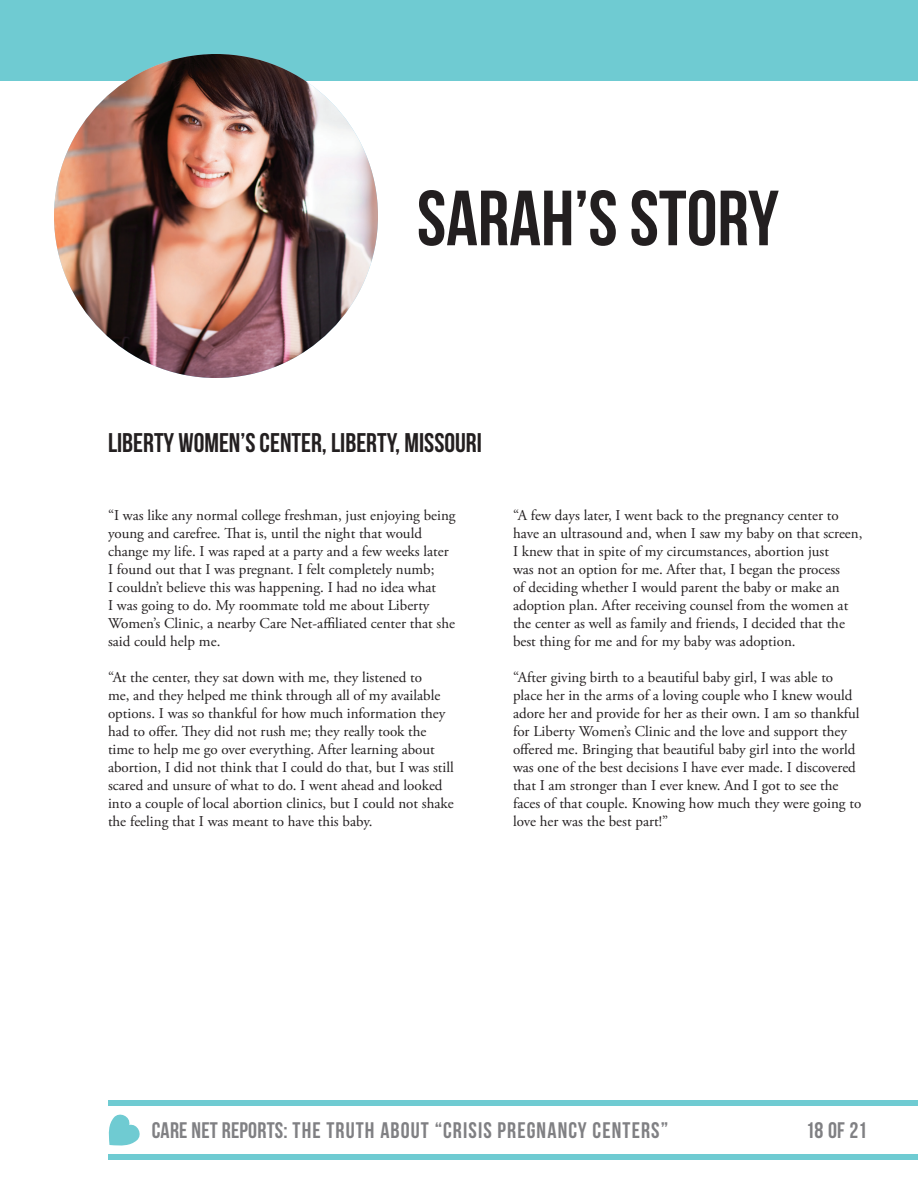
<style>
.page{position:relative;width:918px;height:1188px;background:#fff}
.page>*{position:absolute;margin:0;border:0;box-sizing:border-box;transform-origin:0 0}
.t1{font:78px "Bebas Neue";color:#231f20}
.t2{font:27px "Bebas Neue";color:#231f20}
.t3{font:22.5px "Bebas Neue";letter-spacing:.05em;color:#808083}
.t4{font:15px/18px "Adobe Garamond Pro";color:#231f20}
</style>
<div class="page">
<div style="left:0;top:0;width:918px;height:81px;background:#6fcbd2"></div>
<div style="left:108px;top:1154px;width:810px;height:6px;background:#6fcbd2"></div>
<div style="left:108px;top:1101px;width:810px;height:5px;background:#6fcbd2"></div>
<svg style="left:108px;top:1115px;width:32px;height:31px"></svg>
<img style="left:54px;top:54px;width:324px;height:324px;border-radius:162px">
<h1 class="t1" style="left:417px;top:176px;width:363px">SARAH’S STORY</h1>
<h2 class="t2" style="left:108px;top:428px;width:375px">LIBERTY WOMEN’S CENTER, LIBERTY, MISSOURI</h2>
<p class="t4" style="left:108px;top:506px;width:349px">“I was like any normal college freshman, just enjoying being young and carefree. That is, until the night that would change my life. I was raped at a party and a few weeks later I found out that I was pregnant. I felt completely numb;<br>I couldn’t believe this was happening. I had no idea what<br>I was going to do. My roommate told me about Liberty Women’s Clinic, a nearby Care Net-affiliated center that she said could help me.</p>
<p class="t4" style="left:108px;top:668px;width:347px">“At the center, they sat down with me, they listened to<br>me, and they helped me think through all of my available options. I was so thankful for how much information they had to offer. They did not rush me; they really took the time to help me go over everything. After learning about abortion, I did not think that I could do that, but I was still scared and unsure of what to do. I went ahead and looked into a couple of local abortion clinics, but I could not shake the feeling that I was meant to have this baby.</p>
<p class="t4" style="left:513px;top:506px;width:351px">“A few days later, I went back to the pregnancy center to have an ultrasound and, when I saw my baby on that screen, I knew that in spite of my circumstances, abortion just<br>was not an option for me. After that, I began the process<br>of deciding whether I would parent the baby or make an adoption plan. After receiving counsel from the women at the center as well as family and friends, I decided that the best thing for me and for my baby was adoption.</p>
<p class="t4" style="left:513px;top:668px;width:350px">“After giving birth to a beautiful baby girl, I was able to place her in the arms of a loving couple who I knew would adore her and provide for her as their own. I am so thankful for Liberty Women’s Clinic and the love and support they offered me. Bringing that beautiful baby girl into the world was one of the best decisions I have ever made. I discovered that I am stronger than I ever knew. And I got to see the faces of that couple. Knowing how much they were going to love her was the best part!”</p>
<h3 class="t3" style="left:152px;top:1118px;width:518px">CARE NET REPORTS: THE TRUTH ABOUT “CRISIS PREGNANCY CENTERS”</h3>
<h3 class="t3" style="left:806px;top:1118px;width:63px">18 OF 21</h3>
</div>
